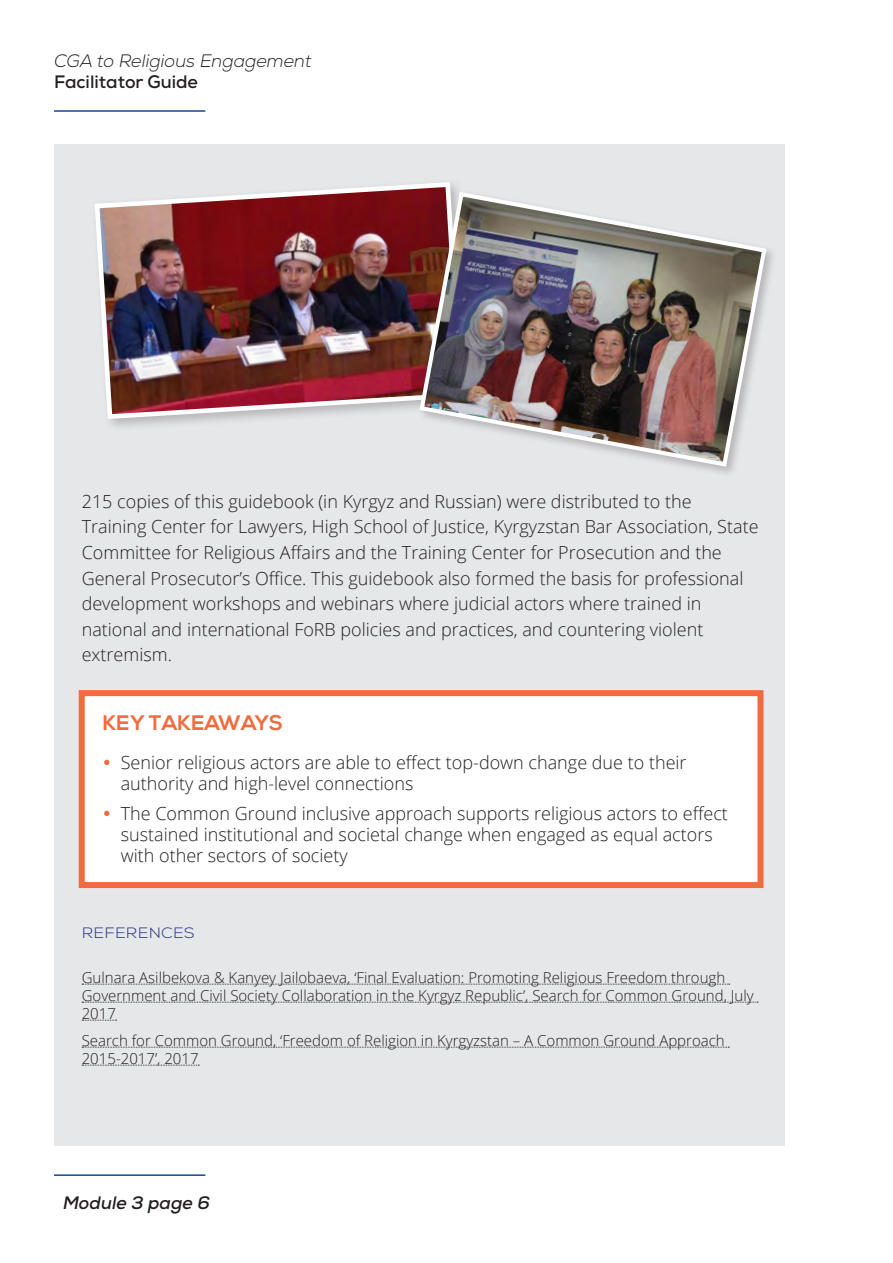
<style>
.page{position:relative;width:893px;height:1263px;background:#fff}
.page>*{position:absolute;margin:0;border:0;box-sizing:border-box;transform-origin:0 0}
.Heading_3_orange{font:700 21px "Nexa";color:#f26b3d}
.CS_text{font:300 18px/25.5px "Open Sans";color:#231f20}
.t1{font:italic 300 18px "Nexa";color:#231f20}
.t2{font:700 18px "Nexa";color:#231f20}
.t3{font:italic 700 18px "Nexa";color:#231f20}
.References{font:300 15px/18px "Open Sans";color:#231f20}
.Heading_4_space_belo{font:300 15px "Nexa";letter-spacing:.015em;color:#283583;scale:1.1 1}
</style>
<div class="page">
<hr style="left:54px;top:1174px;width:151px;height:2px;background:#124992">
<hr style="left:54px;top:110px;width:151px;height:2px;background:#124992">
<div style="left:54px;top:144px;width:731px;height:1002px;background:#e6e7e9"></div>
<div style="left:91px;top:178px;width:385px;height:254px;background:#231f20;opacity:.25"></div>
<img style="left:92px;top:180px;width:373px;height:241px">
<div style="left:416px;top:189px;width:362px;height:289px;background:#e6e7e9"></div>
<img style="left:417px;top:190px;width:352px;height:279px">
<div style="left:82px;top:693px;width:678px;height:192px;background:#fff"></div>
<div style="left:79px;top:690px;width:684px;height:198px;border:6px solid #f26b3d"></div>
<svg style="left:82px;top:984px;width:648px;height:1px"></svg>
<svg style="left:82px;top:1002px;width:676px;height:1px"></svg>
<svg style="left:82px;top:1020px;width:35px;height:1px"></svg>
<svg style="left:82px;top:1047px;width:647px;height:1px"></svg>
<svg style="left:82px;top:1065px;width:117px;height:1px"></svg>
<p class="t1" style="left:54px;top:50px;width:259px">CGA to Religious Engagement</p>
<p class="t2" style="left:54px;top:70px;width:146px">Facilitator Guide</p>
<p class="CS_text" style="left:82px;top:488px;width:678px">215 copies of this guidebook (in Kyrgyz and Russian) were distributed to the Training Center for Lawyers, High School of Justice, Kyrgyzstan Bar Association, State Committee for Religious Affairs and the Training Center for Prosecution and the General Prosecutor’s Office. This guidebook also formed the basis for professional development workshops and webinars where judicial actors where trained in national and international FoRB policies and practices, and countering violent extremism.</p>
<p class="Heading_3_orange" style="left:103px;top:710px;width:182px">KEY TAKEAWAYS</p>
<p class="CS_text" style="left:121px;top:751px;width:567px;line-height:21px">Senior religious actors are able to effect top-down change due to their authority and high-level connections</p>
<p class="CS_text" style="left:121px;top:802px;width:609px;line-height:21px">The Common Ground inclusive approach supports religious actors to effect sustained institutional and societal change when engaged as equal actors with other sectors of society</p>
<p class="Heading_4_space_belo" style="left:82px;top:924px;width:104px">REFERENCES</p>
<p class="References" style="left:82px;top:968px;width:673px">Gulnara Asilbekova &amp; Kanyey Jailobaeva, ‘Final Evaluation: Promoting Religious Freedom through<br>Government and Civil Society Collaboration in the Kyrgyz Republic’, Search for Common Ground, July<br>2017</p>
<p class="References" style="left:82px;top:1031px;width:644px">Search for Common Ground, ‘Freedom of Religion in Kyrgyzstan – A Common Ground Approach<br>2015-2017’, 2017</p>
<p class="t3" style="left:63px;top:1191px;width:149px">Module 3 page 6</p>
</div>
